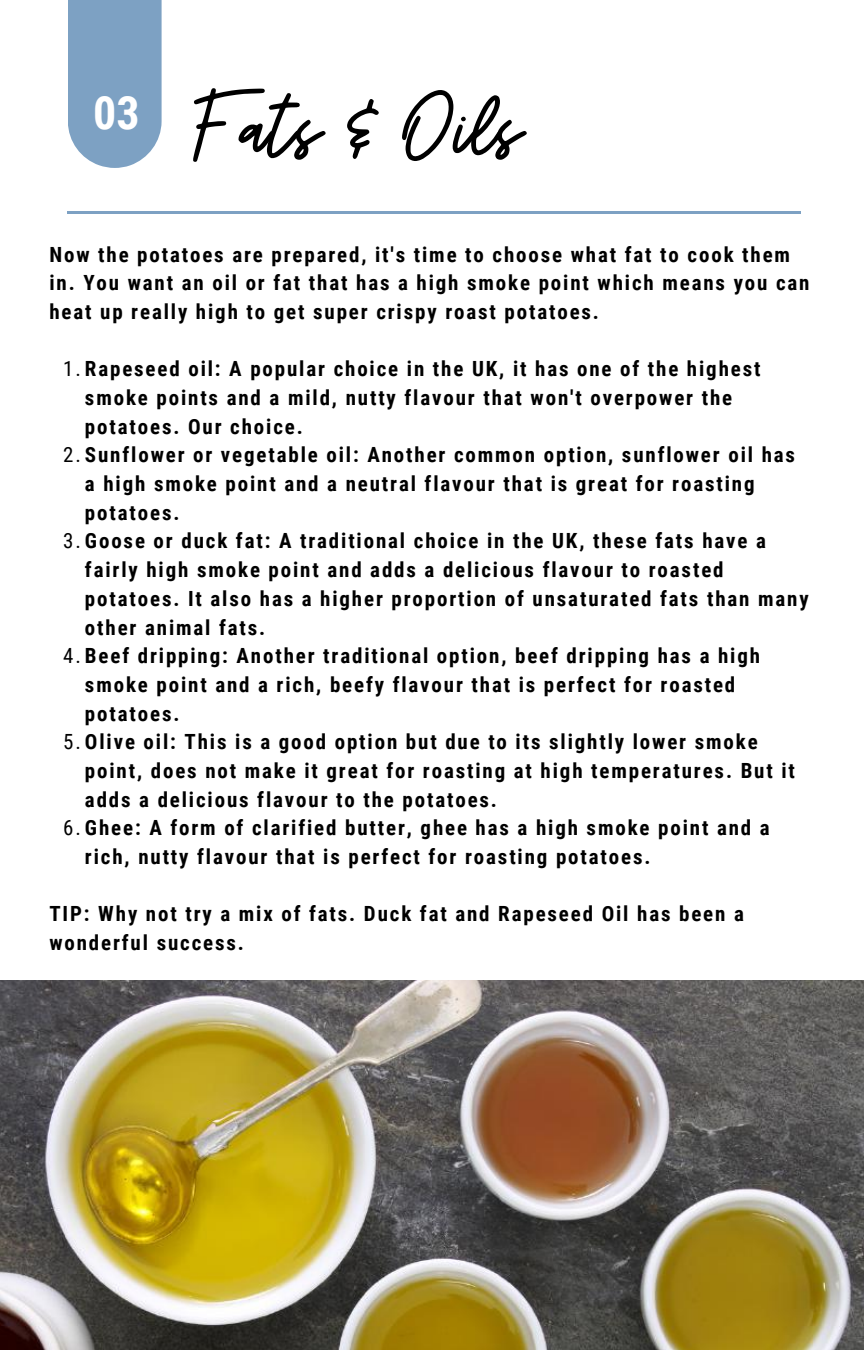
<style>
.page{position:relative;width:864px;height:1350px;background:#fff}
.page>*{position:absolute;margin:0;border:0;box-sizing:border-box;transform-origin:0 0}
.t1{font:92.92px "Beauty Salon Script";color:#000}
.t2{font:700 45.9px "Roboto Condensed";color:#fff}
.t3{font:700 20.93px/28.8px "Roboto Condensed";letter-spacing:.09em;color:#000}
.s1{font-weight:400}
</style>
<div class="page">
<svg style="left:68px;top:0;width:94px;height:168px;background:#85a7c6"></svg>
<hr style="left:68px;top:212px;width:733px;height:2px;background:#7da1c3">
<img style="left:0;top:980px;width:864px;height:370px">
<h2 class="t2" style="left:93px;top:87px;width:48px">03</h2>
<h1 class="t1" style="left:194px;top:83px;width:330px">Fats &amp; Oils</h1>
<p class="t3" style="left:49px;top:240px;width:762px">Now the potatoes are prepared, it's time to choose what fat to cook them in. You want an oil or fat that has a high smoke point which means you can heat up really high to get super crispy roast potatoes.</p>
<p class="t3" style="left:63px;top:355px;width:699px"><span class="s1">1.</span>Rapeseed oil: A popular choice in the UK, it has one of the highest</p>
<p class="t3" style="left:85px;top:383px;width:649px">smoke points and a mild, nutty flavour that won't overpower the</p>
<p class="t3" style="left:85px;top:412px;width:219px">potatoes. Our choice.</p>
<p class="t3" style="left:63px;top:441px;width:733px"><span class="s1">2.</span>Sunflower or vegetable oil: Another common option, sunflower oil has</p>
<p class="t3" style="left:85px;top:470px;width:671px">a high smoke point and a neutral flavour that is great for roasting</p>
<p class="t3" style="left:85px;top:498px;width:96px">potatoes.</p>
<p class="t3" style="left:63px;top:527px;width:704px"><span class="s1">3.</span>Goose or duck fat: A traditional choice in the UK, these fats have a</p>
<p class="t3" style="left:85px;top:556px;width:640px">fairly high smoke point and adds a delicious flavour to roasted</p>
<p class="t3" style="left:85px;top:584px;width:725px">potatoes. It also has a higher proportion of unsaturated fats than many</p>
<p class="t3" style="left:85px;top:613px;width:182px">other animal fats.</p>
<p class="t3" style="left:63px;top:642px;width:698px"><span class="s1">4.</span>Beef dripping: Another traditional option, beef dripping has a high</p>
<p class="t3" style="left:85px;top:670px;width:652px">smoke point and a rich, beefy flavour that is perfect for roasted</p>
<p class="t3" style="left:85px;top:699px;width:96px">potatoes.</p>
<p class="t3" style="left:63px;top:728px;width:696px"><span class="s1">5.</span>Olive oil: This is a good option but due to its slightly lower smoke</p>
<p class="t3" style="left:85px;top:756px;width:712px">point, does not make it great for roasting at high temperatures. But it</p>
<p class="t3" style="left:85px;top:785px;width:414px">adds a delicious flavour to the potatoes.</p>
<p class="t3" style="left:63px;top:814px;width:708px"><span class="s1">6.</span>Ghee: A form of clarified butter, ghee has a high smoke point and a</p>
<p class="t3" style="left:85px;top:842px;width:567px">rich, nutty flavour that is perfect for roasting potatoes.</p>
<p class="t3" style="left:49px;top:900px;width:696px">TIP: Why not try a mix of fats. Duck fat and Rapeseed Oil has been a wonderful success.</p>
</div>
